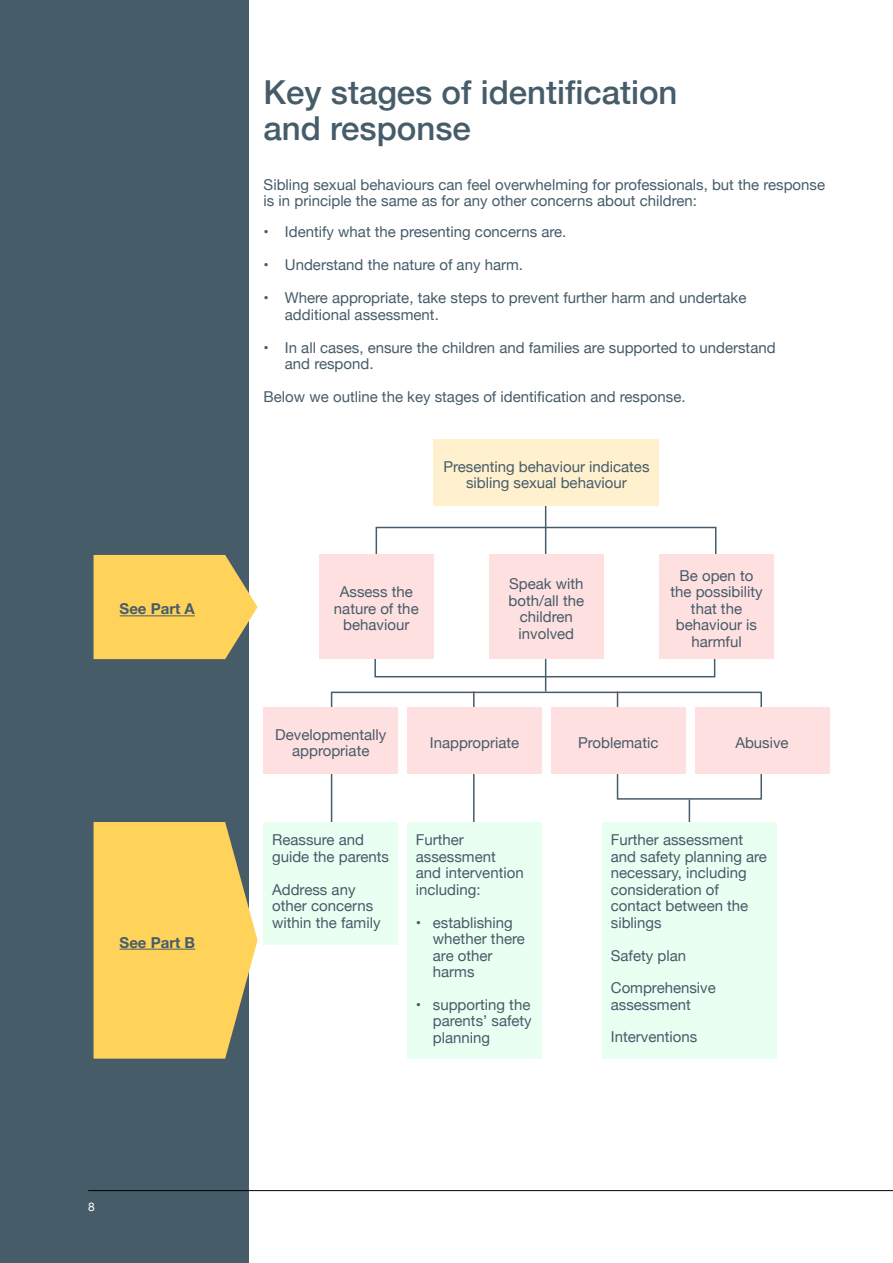
<style>
.page{position:relative;width:893px;height:1263px;background:#fff}
.page>*{position:absolute;margin:0;border:0;box-sizing:border-box;transform-origin:0 0}
.t1{font:500 33px/36px "Helvetica Neue";color:#465c69}
.t2{font:15px/16.5px "Helvetica Neue";color:#465c69}
.t3{font:700 15px "Helvetica Neue";color:#465c69}
.t4{font:12px "Helvetica Neue";color:#fff}
</style>
<div class="page">
<div style="left:0;top:0;width:249px;height:1263px;background:#465c69"></div>
<hr style="left:88px;top:1190px;width:805px;height:1px;background:#000">
<div style="left:376px;top:527px;width:340px;height:50px;border:2px solid #465c69"></div>
<hr style="left:545px;top:473px;width:1px;height:219px;background:#465c69">
<div style="left:434px;top:440px;width:225px;height:66px;background:#fff1ce"></div>
<div style="left:374px;top:627px;width:341px;height:50px;border:2px solid #465c69"></div>
<svg style="left:330px;top:691px;width:433px;height:131px"></svg>
<hr style="left:473px;top:692px;width:2px;height:161px;background:#465c69">
<hr style="left:617px;top:692px;width:1px;height:56px;background:#465c69">
<div style="left:264px;top:708px;width:134px;height:66px;background:#ffe0e0"></div>
<div style="left:407px;top:708px;width:135px;height:66px;background:#ffe0e0"></div>
<div style="left:319px;top:555px;width:115px;height:104px;background:#ffe0e0"></div>
<div style="left:489px;top:555px;width:115px;height:104px;background:#ffe0e0"></div>
<div style="left:659px;top:555px;width:115px;height:104px;background:#ffe0e0"></div>
<div style="left:264px;top:822px;width:134px;height:123px;background:#e8fff2"></div>
<div style="left:407px;top:822px;width:135px;height:237px;background:#e8fff2"></div>
<div style="left:617px;top:760px;width:145px;height:40px;border:2px solid #465c69"></div>
<hr style="left:689px;top:800px;width:1px;height:56px;background:#465c69">
<div style="left:602px;top:822px;width:175px;height:237px;background:#e8fff2"></div>
<div style="left:551px;top:708px;width:134px;height:66px;background:#ffe0e0"></div>
<div style="left:695px;top:708px;width:134px;height:66px;background:#ffe0e0"></div>
<svg style="left:94px;top:555px;width:164px;height:104px;background:#f5ce63"></svg>
<hr style="left:120px;top:615px;width:75px;height:1px;background:#465c69">
<svg style="left:94px;top:822px;width:164px;height:237px;background:#f4cd62"></svg>
<hr style="left:120px;top:949px;width:75px;height:1px;background:#465c69">
<p class="t3" style="left:120px;top:597px;width:77px">See Part A</p>
<p class="t3" style="left:120px;top:930px;width:77px">See Part B</p>
<p class="t4" style="left:88px;top:1198px;width:8px">8</p>
<h1 class="t1" style="left:264px;top:72px;width:415px">Key stages of identification and response</h1>
<p class="t2" style="left:264px;top:177px;width:563px">Sibling sexual behaviours can feel overwhelming for professionals, but the response is in principle the same as for any other concerns about children:</p>
<p class="t2" style="left:264px;top:225px;width:304px">• Identify what the presenting concerns are.</p>
<p class="t2" style="left:264px;top:258px;width:261px">• Understand the nature of any harm.</p>
<p class="t2" style="left:285px;top:291px;width:463px;text-indent:-21px">• Where appropriate, take steps to prevent further harm and undertake additional assessment.</p>
<p class="t2" style="left:285px;top:340px;width:492px;text-indent:-21px">• In all cases, ensure the children and families are supported to understand and respond.</p>
<p class="t2" style="left:264px;top:389px;width:423px">Below we outline the key stages of identification and response.</p>
<p class="t2" style="left:443px;top:459px;width:208px;text-align:center">Presenting behaviour indicates sibling sexual behaviour</p>
<p class="t2" style="left:334px;top:585px;width:86px;text-align:center">Assess the nature of the behaviour</p>
<p class="t2" style="left:509px;top:576px;width:77px;text-align:center">Speak with both/all the children involved</p>
<p class="t2" style="left:670px;top:568px;width:94px;text-align:center">Be open to the possibility that the behaviour is harmful</p>
<p class="t2" style="left:275px;top:727px;width:113px;text-align:center">Developmentally appropriate</p>
<p class="t2" style="left:430px;top:735px;width:91px">Inappropriate</p>
<p class="t2" style="left:272px;top:832px;width:118px">Reassure and guide the parents</p>
<p class="t2" style="left:272px;top:882px;width:110px">Address any other concerns within the family</p>
<p class="t2" style="left:416px;top:832px;width:109px">Further assessment and intervention including:</p>
<p class="t2" style="left:433px;top:915px;width:93px;text-indent:-17px">• establishing whether there are other harms</p>
<p class="t2" style="left:433px;top:997px;width:100px;text-align:justify;text-indent:-17px">• supporting the parents’ safety planning</p>
<p class="t2" style="left:578px;top:735px;width:82px">Problematic</p>
<p class="t2" style="left:735px;top:735px;width:55px">Abusive</p>
<p class="t2" style="left:611px;top:832px;width:158px">Further assessment and safety planning are necessary, including consideration of contact between the siblings</p>
<p class="t2" style="left:611px;top:940px;width:107px;line-height:32.7px">Safety plan<br>Comprehensive</p>
<p class="t2" style="left:611px;top:989px;width:88px;line-height:32.7px">assessment<br>Interventions</p>
</div>
